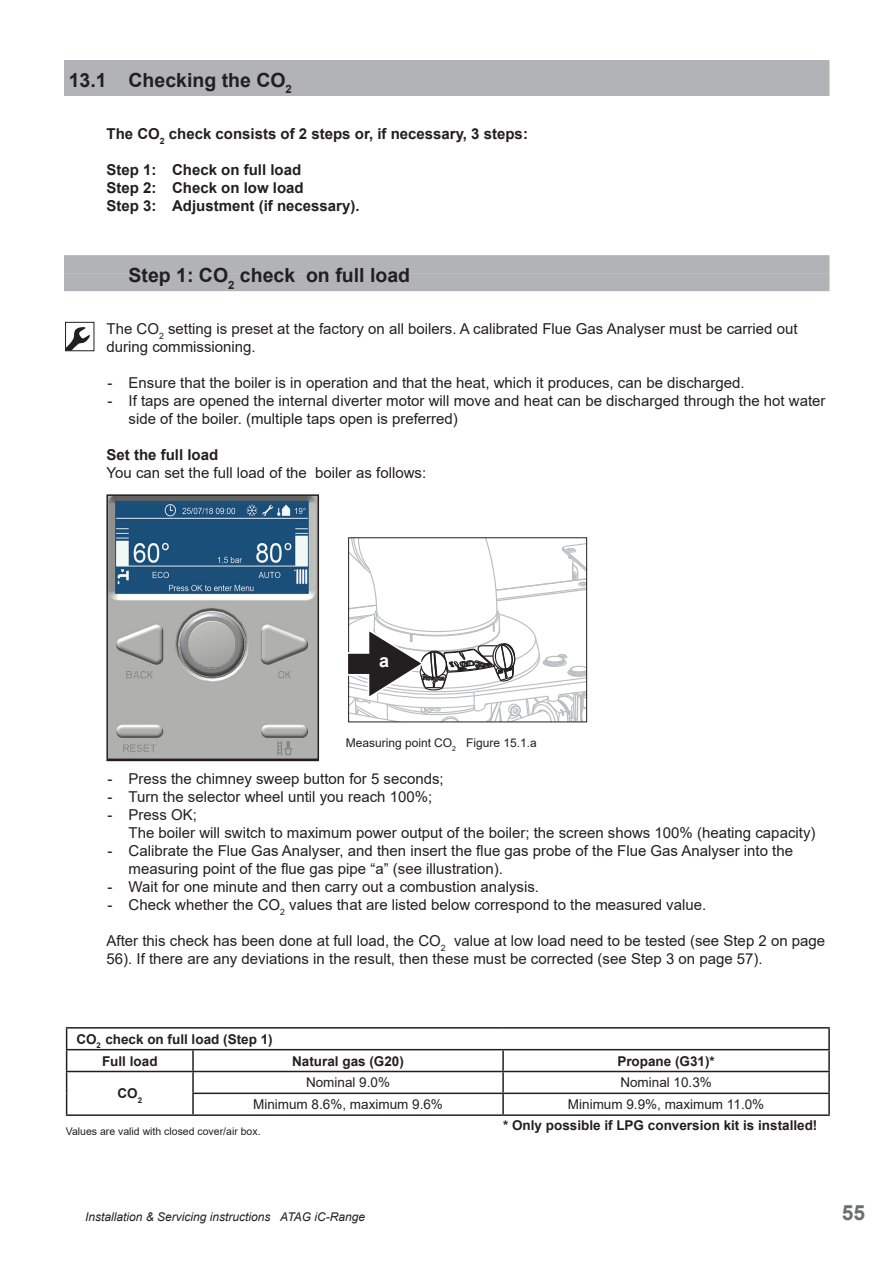
<style>
.page{position:relative;width:893px;height:1263px;background:#fff}
.page>*{position:absolute;margin:0;border:0;box-sizing:border-box;transform-origin:0 0}
.t1{font:700 21px "Arial";color:#6c6d70}
.subkop{font:700 19.5px "Arial";color:#231f20}
.Gewone_tekst_vet_Elc{font:700 18px "Arial";color:#fff}
.Opsomming_Corgi{font:15px/18px "Arial";color:#231f20}
.Gewone_tekst_Corgi{font:15px/18px "Arial";color:#231f20}
.LetOp_Corgi{font:700 15px "Arial";color:#231f20}
.Opsomming_Elco{font:13.5px "Arial";color:#231f20}
.Opsomming_Elco-2{font:700 13.5px "Arial";color:#231f20}
.Gewone_tekst_vet_Elc-2{font:700 13.5px "Arial";color:#231f20}
.t2{font:italic 12px "Arial";color:#231f20}
.onderschrift{font:12px "Arial";color:#231f20}
.Gewone_tekst_Elco{font:10.5px "Arial";color:#231f20}
</style>
<div class="page">
<div style="left:64px;top:78px;width:765px;height:18px;background:#b2b3b7"></div>
<div style="left:64px;top:60px;width:765px;height:18px;background:#b2b3b7"></div>
<div style="left:64px;top:273px;width:765px;height:18px;background:#b2b3b7"></div>
<div style="left:64px;top:255px;width:765px;height:18px;background:#b2b3b7"></div>
<div style="left:65px;top:322px;width:29px;height:29px;border:1px solid #231f20"></div>
<svg style="left:66px;top:327px;width:24px;height:24px"></svg>
<hr style="left:66px;top:1027px;width:127px;height:1px;background:#231f20">
<hr style="left:193px;top:1027px;width:310px;height:1px;background:#231f20">
<hr style="left:503px;top:1027px;width:327px;height:1px;background:#231f20">
<hr style="left:828px;top:1028px;width:2px;height:21px;background:#231f20">
<hr style="left:66px;top:1049px;width:127px;height:1px;background:#231f20">
<hr style="left:193px;top:1049px;width:310px;height:1px;background:#231f20">
<hr style="left:192px;top:1050px;width:2px;height:21px;background:#231f20">
<hr style="left:503px;top:1049px;width:327px;height:1px;background:#231f20">
<hr style="left:502px;top:1050px;width:2px;height:21px;background:#231f20">
<hr style="left:828px;top:1050px;width:2px;height:21px;background:#231f20">
<hr style="left:66px;top:1071px;width:127px;height:1px;background:#231f20">
<hr style="left:193px;top:1071px;width:310px;height:1px;background:#231f20">
<hr style="left:192px;top:1072px;width:2px;height:20px;background:#231f20">
<hr style="left:503px;top:1071px;width:327px;height:1px;background:#231f20">
<hr style="left:502px;top:1072px;width:2px;height:20px;background:#231f20">
<hr style="left:828px;top:1072px;width:2px;height:20px;background:#231f20">
<svg style="left:66px;top:1028px;width:1px;height:86px"></svg>
<hr style="left:192px;top:1092px;width:311px;height:2px;background:#231f20">
<hr style="left:192px;top:1094px;width:2px;height:20px;background:#231f20">
<hr style="left:503px;top:1092px;width:327px;height:2px;background:#231f20">
<hr style="left:502px;top:1094px;width:2px;height:20px;background:#231f20">
<hr style="left:828px;top:1094px;width:2px;height:20px;background:#231f20">
<hr style="left:66px;top:1114px;width:127px;height:2px;background:#231f20">
<hr style="left:193px;top:1114px;width:310px;height:2px;background:#231f20">
<hr style="left:503px;top:1114px;width:327px;height:2px;background:#231f20">
<svg style="left:348px;top:538px;width:240px;height:185px"></svg>
<svg style="left:109px;top:497px;width:207px;height:261px;background:#85949f"></svg>
<div style="left:106px;top:494px;width:213px;height:267px;border:2px solid #231f20"></div>
<p class="subkop" style="left:69px;top:66px;width:225px">13.1 Checking the CO<sub>2</sub></p>
<p class="LetOp_Corgi" style="left:107px;top:123px;width:423px">The CO<sub>2</sub> check consists of 2 steps or, if necessary, 3 steps:</p>
<p class="LetOp_Corgi" style="left:107px;top:159px;width:196px">Step 1: Check on full load</p>
<p class="LetOp_Corgi" style="left:107px;top:177px;width:199px">Step 2: Check on low load</p>
<p class="LetOp_Corgi" style="left:107px;top:195px;width:255px">Step 3: Adjustment (if necessary).</p>
<p class="subkop" style="left:129px;top:262px;width:283px">Step 1: CO<sub>2</sub> check on full load</p>
<p class="Gewone_tekst_Corgi" style="left:107px;top:319px;width:693px">The CO<sub>2</sub> setting is preset at the factory on all boilers. A calibrated Flue Gas Analyser must be carried out during commissioning.</p>
<p class="Opsomming_Corgi" style="left:108px;top:373px;width:639px">- Ensure that the boiler is in operation and that the heat, which it produces, can be discharged.</p>
<p class="Opsomming_Corgi" style="left:129px;top:391px;width:699px;text-indent:-21px">- If taps are opened the internal diverter motor will move and heat can be discharged through the hot water side of the boiler. (multiple taps open is preferred)</p>
<p class="LetOp_Corgi" style="left:107px;top:444px;width:113px">Set the full load</p>
<p class="Gewone_tekst_Corgi" style="left:107px;top:463px;width:321px">You can set the full load of the boiler as follows:</p>
<p class="Gewone_tekst_vet_Elc" style="left:379px;top:648px;width:12px">a</p>
<p class="onderschrift" style="left:346px;top:735px;width:192px">Measuring point CO<sub>2</sub> Figure 15.1.a</p>
<p class="Opsomming_Corgi" style="left:108px;top:769px;width:338px">- Press the chimney sweep button for 5 seconds;</p>
<p class="Opsomming_Corgi" style="left:108px;top:787px;width:326px">- Turn the selector wheel until you reach 100%;</p>
<p class="Opsomming_Corgi" style="left:108px;top:805px;width:91px">- Press OK;</p>
<p class="Opsomming_Corgi" style="left:129px;top:823px;width:688px">The boiler will switch to maximum power output of the boiler; the screen shows 100% (heating capacity)</p>
<p class="Opsomming_Corgi" style="left:129px;top:841px;width:666px;text-indent:-21px">- Calibrate the Flue Gas Analyser, and then insert the flue gas probe of the Flue Gas Analyser into the measuring point of the flue gas pipe “a” (see illustration).</p>
<p class="Opsomming_Corgi" style="left:108px;top:877px;width:433px">- Wait for one minute and then carry out a combustion analysis.</p>
<p class="Opsomming_Corgi" style="left:108px;top:895px;width:600px">- Check whether the CO<sub>2</sub> values that are listed below correspond to the measured value.</p>
<p class="Gewone_tekst_Corgi" style="left:107px;top:931px;width:720px">After this check has been done at full load, the CO<sub>2</sub> value at low load need to be tested (see Step 2 on page<br>56). If there are any deviations in the result, then these must be corrected (see Step 3 on page 57).</p>
<p class="Opsomming_Elco-2" style="left:76px;top:1029px;width:198px">CO<sub>2</sub> check on full load (Step 1)</p>
<p class="Opsomming_Elco-2" style="left:102px;top:1051px;width:57px">Full load</p>
<p class="Opsomming_Elco-2" style="left:292px;top:1051px;width:113px">Natural gas (G20)</p>
<p class="Opsomming_Elco-2" style="left:617px;top:1051px;width:99px">Propane (G31)*</p>
<p class="Opsomming_Elco-2" style="left:118px;top:1084px;width:26px">CO<sub>2</sub></p>
<p class="Opsomming_Elco" style="left:306px;top:1073px;width:86px">Nominal 9.0%</p>
<p class="Opsomming_Elco" style="left:620px;top:1073px;width:93px">Nominal 10.3%</p>
<p class="Opsomming_Elco" style="left:253px;top:1095px;width:191px">Minimum 8.6%, maximum 9.6%</p>
<p class="Opsomming_Elco" style="left:568px;top:1095px;width:198px">Minimum 9.9%, maximum 11.0%</p>
<p class="Gewone_tekst_Elco" style="left:66px;top:1124px;width:196px">Values are valid with closed cover/air box.</p>
<p class="Gewone_tekst_vet_Elc-2" style="left:503px;top:1116px;width:316px">* Only possible if LPG conversion kit is installed!</p>
<p class="t2" style="left:85px;top:1209px;width:281px">Installation &amp; Servicing instructions ATAG iC-Range</p>
<h1 class="t1" style="left:842px;top:1198px;width:25px">55</h1>
</div>
